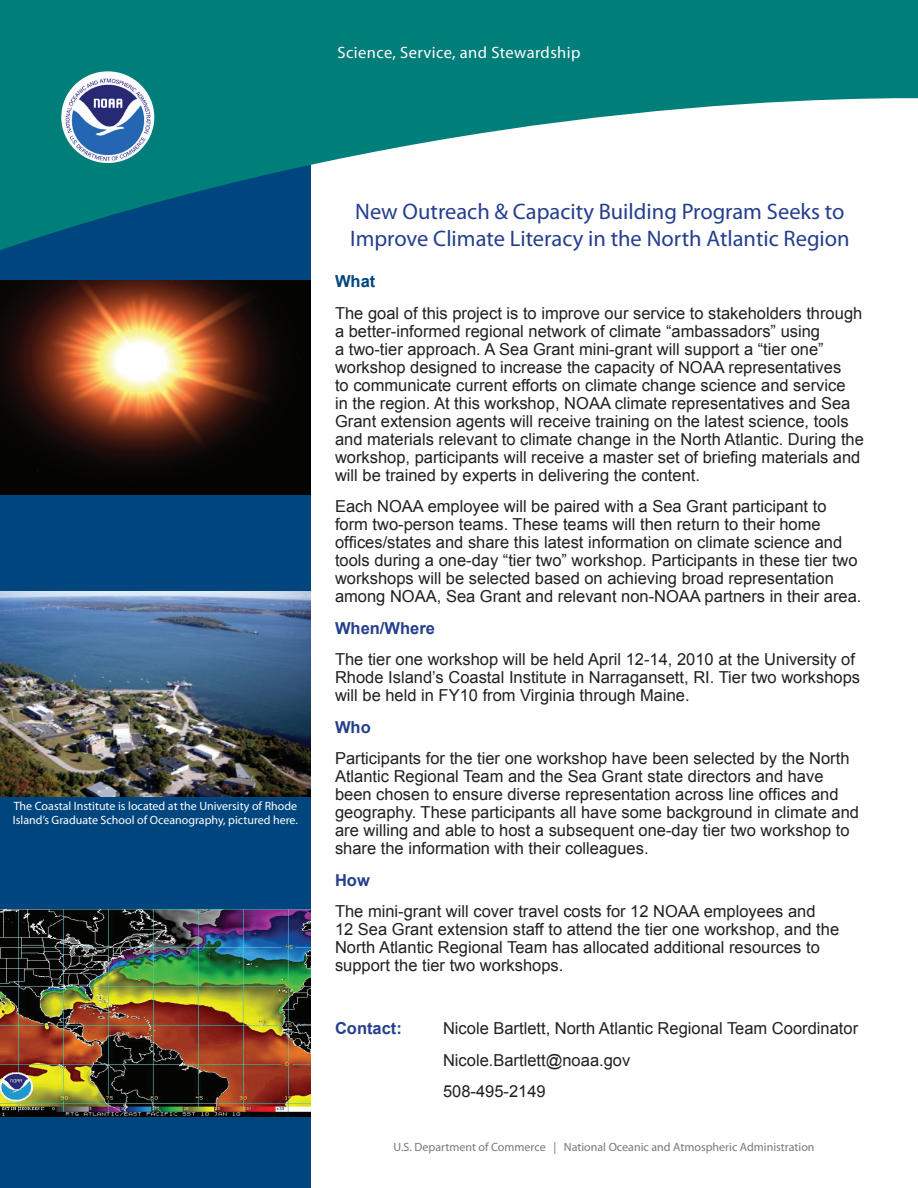
<style>
.page{position:relative;width:918px;height:1188px;background:#fff}
.page>*{position:absolute;margin:0;border:0;box-sizing:border-box;transform-origin:0 0}
.t1{font:22.5px/27px "Myriad Pro";color:#253f8e}
.t2{font:16.5px/18px "Arial";color:#231f20}
.t3{font:16.5px "Myriad Pro";letter-spacing:.025em;color:#fff}
.t4{font:700 16.5px "Arial";color:#253f8e}
.t5{font:700 16.5px "Arial";color:#00467e}
.t6{font:12px/14.4px "Myriad Pro";color:#fff}
.t7{font:12px "Myriad Pro";color:#76787b}
</style>
<div class="page">
<div style="left:0;top:10px;width:310px;height:1178px;background:#00467e"></div>
<svg style="left:0;top:0;width:918px;height:260px;fill:#007e7a"></svg>
<img style="left:61px;top:71px;width:93px;height:92px">
<img style="left:0;top:591px;width:310px;height:205px">
<img style="left:0;top:909px;width:310px;height:208px">
<img style="left:0;top:280px;width:310px;height:214px">
<p class="t3" style="left:338px;top:42px;width:244px">Science, Service, and Stewardship</p>
<p class="t6" style="left:13px;top:799px;width:287px">The Coastal Institute is located at the University of Rhode<br>Island’s Graduate School of Oceanography, pictured here.</p>
<h1 class="t1" style="left:350px;top:198px;width:501px">New Outreach &amp; Capacity Building Program Seeks to<br>Improve Climate Literacy in the North Atlantic Region</h1>
<p class="t5" style="left:335px;top:271px;width:42px">What</p>
<p class="t2" style="left:335px;top:304px;width:530px">The goal of this project is to improve our service to stakeholders through a better-informed regional network of climate “ambassadors” using<br>a two-tier approach. A Sea Grant mini-grant will support a “tier one” workshop designed to increase the capacity of NOAA representatives<br>to communicate current efforts on climate change science and service<br>in the region. At this workshop, NOAA climate representatives and Sea Grant extension agents will receive training on the latest science, tools and materials relevant to climate change in the North Atlantic. During the workshop, participants will receive a master set of briefing materials and will be trained by experts in delivering the content.</p>
<p class="t2" style="left:335px;top:498px;width:528px">Each NOAA employee will be paired with a Sea Grant participant to form two-person teams. These teams will then return to their home offices/states and share this latest information on climate science and tools during a one-day “tier two” workshop. Participants in these tier two workshops will be selected based on achieving broad representation among NOAA, Sea Grant and relevant non-NOAA partners in their area.</p>
<p class="t4" style="left:335px;top:617px;width:101px">When/Where</p>
<p class="t2" style="left:335px;top:651px;width:527px">The tier one workshop will be held April 12-14, 2010 at the University of<br>Rhode Island’s Coastal Institute in Narragansett, RI. Tier two workshops will be held in FY10 from Virginia through Maine.</p>
<p class="t4" style="left:335px;top:716px;width:37px">Who</p>
<p class="t2" style="left:335px;top:750px;width:525px">Participants for the tier one workshop have been selected by the North Atlantic Regional Team and the Sea Grant state directors and have been chosen to ensure diverse representation across line offices and geography. These participants all have some background in climate and are willing and able to host a subsequent one-day tier two workshop to share the information with their colleagues.</p>
<p class="t4" style="left:335px;top:869px;width:36px">How</p>
<p class="t2" style="left:335px;top:903px;width:506px">The mini-grant will cover travel costs for 12 NOAA employees and<br>12 Sea Grant extension staff to attend the tier one workshop, and the North Atlantic Regional Team has allocated additional resources to support the tier two workshops.</p>
<p class="t4" style="left:335px;top:1018px;width:68px">Contact:</p>
<p class="t2" style="left:443px;top:1013px;width:417px;line-height:31.5px">Nicole Bartlett, North Atlantic Regional Team Coordinator<br>Nicole.Bartlett@noaa.gov<br>508-495-2149</p>
<p class="t7" style="left:394px;top:1139px;width:422px">U.S. Department of Commerce | National Oceanic and Atmospheric Administration</p>
</div>
